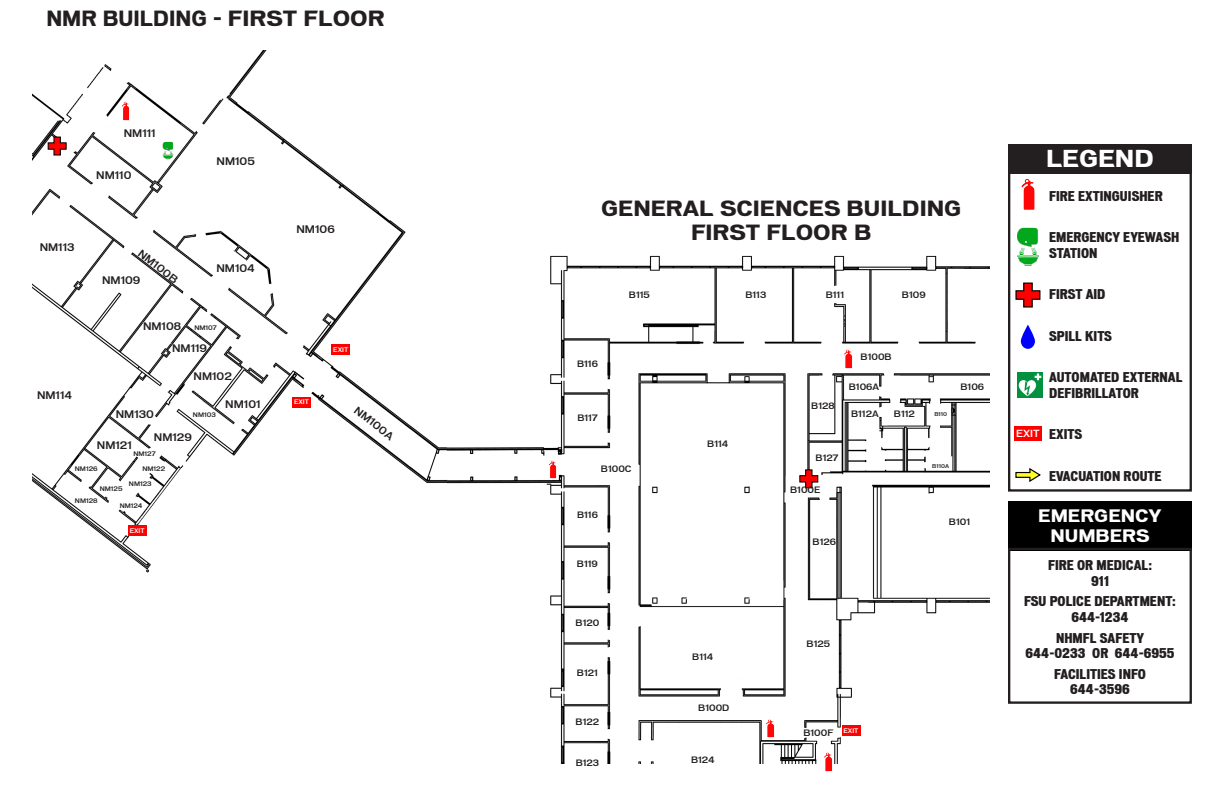
<style>
.page{position:relative;width:1224px;height:792px;background:#fff}
.page>*{position:absolute;margin:0;border:0;box-sizing:border-box;transform-origin:0 0}
.t1{font:22.3px "Vonnes TT Bold";color:#fff}
.t2{font:20px "Vonnes TT Bold";color:#231f20}
.t3{font:20px "Vonnes TT Bold";color:#231f20;scale:.91 1}
.t4{font:16.4px/19.7px "Vonnes TT Bold";color:#fff;text-align:center}
.t5{font:900 condensed 12.9px/15.5px "Vonnes";color:#231f20;text-align:center}
.Large_Room_Numbers{font:500 10px "Vonnes";color:#231f20}
.t6{font:500 9.4px "Vonnes";color:#fff}
.Large_Room_Numbers-2{font:500 8.4px "Vonnes";color:#231f20}
.Small_Room_Numbers{font:500 6px "Vonnes";color:#231f20}
.t7{font:500 6px "Vonnes";color:#fff}
.Small_Room_Numbers-2{font:500 5.1px "Vonnes";color:#231f20}
</style>
<div class="page">
<div style="left:1008px;top:171px;width:184px;height:321px;border:2px solid #231f20"></div>
<div style="left:1008px;top:144px;width:184px;height:29px;background:#231f20"></div>
<div style="left:1008px;top:501px;width:184px;height:49px;background:#000"></div>
<div style="left:1008px;top:548px;width:184px;height:156px;border:2px solid #231f20"></div>
<img style="left:1021px;top:179px;width:14px;height:31px">
<img style="left:1017px;top:227px;width:22px;height:39px">
<svg style="left:1015px;top:282px;width:26px;height:26px"></svg>
<svg style="left:1021px;top:325px;width:14px;height:24px"></svg>
<svg style="left:1015px;top:468px;width:26px;height:14px"></svg>
<div style="left:1014px;top:426px;width:28px;height:15px;background:#f00"></div>
<img style="left:1017px;top:372px;width:25px;height:25px">
<img style="left:32px;top:50px;width:957px;height:713px">
<div style="left:332px;top:345px;width:18px;height:10px;background:#f00"></div>
<div style="left:292px;top:397px;width:19px;height:10px;background:#f00"></div>
<div style="left:128px;top:526px;width:18px;height:10px;background:#f00"></div>
<img style="left:121px;top:101px;width:9px;height:19px">
<svg style="left:47px;top:136px;width:20px;height:20px"></svg>
<img style="left:162px;top:141px;width:11px;height:19px">
<svg style="left:799px;top:469px;width:20px;height:20px"></svg>
<div style="left:842px;top:726px;width:18px;height:10px;background:#f00"></div>
<img style="left:844px;top:350px;width:8px;height:19px">
<img style="left:549px;top:460px;width:8px;height:19px">
<img style="left:766px;top:719px;width:8px;height:19px">
<img style="left:824px;top:752px;width:8px;height:19px">
<p class="t3" style="left:46px;top:6px;width:373px">NMR BUILDING - FIRST FLOOR</p>
<p class="Large_Room_Numbers" style="left:124px;top:127px;width:33px">NM111</p>
<p class="Large_Room_Numbers" style="left:96px;top:169px;width:37px">NM110</p>
<p class="Large_Room_Numbers" style="left:217px;top:155px;width:40px">NM105</p>
<p class="Large_Room_Numbers" style="left:40px;top:242px;width:36px">NM113</p>
<p class="Large_Room_Numbers" style="left:37px;top:389px;width:37px">NM114</p>
<p class="Large_Room_Numbers" style="left:143px;top:247px;width:49px;rotate:38deg">NM100B</p>
<p class="Large_Room_Numbers" style="left:102px;top:274px;width:40px">NM109</p>
<p class="Large_Room_Numbers" style="left:216px;top:263px;width:40px">NM104</p>
<p class="Large_Room_Numbers" style="left:143px;top:320px;width:40px">NM108</p>
<p class="Large_Room_Numbers" style="left:172px;top:342px;width:37px">NM119</p>
<p class="Small_Room_Numbers" style="left:194px;top:324px;width:24px">NM107</p>
<p class="Large_Room_Numbers" style="left:116px;top:409px;width:40px">NM130</p>
<p class="Large_Room_Numbers" style="left:194px;top:370px;width:40px">NM102</p>
<p class="Large_Room_Numbers" style="left:225px;top:398px;width:37px">NM101</p>
<p class="Small_Room_Numbers" style="left:193px;top:411px;width:24px">NM103</p>
<p class="Large_Room_Numbers" style="left:97px;top:439px;width:37px">NM121</p>
<p class="Large_Room_Numbers" style="left:154px;top:432px;width:40px">NM129</p>
<p class="Small_Room_Numbers" style="left:133px;top:450px;width:24px">NM127</p>
<p class="Small_Room_Numbers" style="left:142px;top:465px;width:24px">NM122</p>
<p class="Small_Room_Numbers" style="left:129px;top:480px;width:24px">NM123</p>
<p class="Small_Room_Numbers" style="left:120px;top:502px;width:24px">NM124</p>
<p class="Small_Room_Numbers" style="left:75px;top:465px;width:24px">NM126</p>
<p class="Small_Room_Numbers" style="left:75px;top:497px;width:24px">NM128</p>
<p class="Small_Room_Numbers" style="left:100px;top:485px;width:24px">NM125</p>
<p class="t7" style="left:130px;top:527px;width:16px">EXIT</p>
<p class="Large_Room_Numbers" style="left:296px;top:224px;width:40px">NM106</p>
<p class="t7" style="left:294px;top:399px;width:16px">EXIT</p>
<p class="t7" style="left:333px;top:346px;width:16px">EXIT</p>
<p class="Large_Room_Numbers" style="left:359px;top:404px;width:48px;rotate:38deg">NM100A</p>
<p class="t2" style="left:601px;top:196px;width:362px">GENERAL SCIENCES BUILDING</p>
<p class="t2" style="left:691px;top:220px;width:182px">FIRST FLOOR B</p>
<p class="Large_Room_Numbers-2" style="left:577px;top:359px;width:22px">B116</p>
<p class="Large_Room_Numbers-2" style="left:577px;top:413px;width:22px">B117</p>
<p class="Large_Room_Numbers-2" style="left:629px;top:290px;width:23px">B115</p>
<p class="Large_Room_Numbers-2" style="left:601px;top:464px;width:32px">B100C</p>
<p class="Large_Room_Numbers-2" style="left:577px;top:510px;width:22px">B116</p>
<p class="Large_Room_Numbers-2" style="left:577px;top:559px;width:23px">B119</p>
<p class="Large_Room_Numbers-2" style="left:576px;top:618px;width:25px">B120</p>
<p class="Large_Room_Numbers-2" style="left:577px;top:667px;width:23px">B121</p>
<p class="Large_Room_Numbers-2" style="left:576px;top:717px;width:25px">B122</p>
<p class="Large_Room_Numbers-2" style="left:576px;top:758px;width:25px">B123</p>
<p class="Large_Room_Numbers-2" style="left:745px;top:290px;width:22px">B113</p>
<p class="Large_Room_Numbers-2" style="left:826px;top:290px;width:20px">B111</p>
<p class="Large_Room_Numbers-2" style="left:902px;top:290px;width:25px">B109</p>
<p class="Large_Room_Numbers-2" style="left:707px;top:439px;width:23px">B114</p>
<p class="Large_Room_Numbers-2" style="left:811px;top:401px;width:25px">B128</p>
<p class="Large_Room_Numbers-2" style="left:861px;top:352px;width:33px">B100B</p>
<p class="Large_Room_Numbers-2" style="left:849px;top:382px;width:32px">B106A</p>
<p class="Large_Room_Numbers-2" style="left:960px;top:382px;width:25px">B106</p>
<p class="Large_Room_Numbers-2" style="left:851px;top:409px;width:29px">B112A</p>
<p class="Large_Room_Numbers-2" style="left:894px;top:409px;width:23px">B112</p>
<p class="Small_Room_Numbers-2" style="left:934px;top:411px;width:14px">B110</p>
<p class="Large_Room_Numbers-2" style="left:816px;top:452px;width:24px">B127</p>
<p class="Large_Room_Numbers-2" style="left:790px;top:484px;width:32px">B100E</p>
<p class="Large_Room_Numbers-2" style="left:813px;top:537px;width:25px">B126</p>
<p class="Small_Room_Numbers-2" style="left:932px;top:463px;width:18px">B110A</p>
<p class="Large_Room_Numbers-2" style="left:949px;top:517px;width:23px">B101</p>
<p class="Large_Room_Numbers-2" style="left:692px;top:651px;width:23px">B114</p>
<p class="Large_Room_Numbers-2" style="left:698px;top:703px;width:33px">B100D</p>
<p class="Large_Room_Numbers-2" style="left:691px;top:755px;width:25px">B124</p>
<p class="Large_Room_Numbers-2" style="left:807px;top:639px;width:25px">B125</p>
<p class="Large_Room_Numbers-2" style="left:803px;top:728px;width:32px">B100F</p>
<p class="t7" style="left:844px;top:727px;width:16px">EXIT</p>
<p class="t1" style="left:1046px;top:146px;width:109px">LEGEND</p>
<p class="t5" style="left:1049px;top:188px;width:115px">FIRE EXTINGUISHER</p>
<p class="t5" style="left:1049px;top:230px;width:132px;text-align:left">EMERGENCY EYEWASH<br>STATION</p>
<p class="t5" style="left:1049px;top:287px;width:58px">FIRST AID</p>
<p class="t5" style="left:1049px;top:328px;width:64px">SPILL KITS</p>
<p class="t5" style="left:1049px;top:370px;width:135px;text-align:left">AUTOMATED EXTERNAL<br>DEFIBRILLATOR</p>
<p class="t5" style="left:1049px;top:427px;width:35px">EXITS</p>
<p class="t5" style="left:1049px;top:468px;width:114px">EVACUATION ROUTE</p>
<p class="t4" style="left:1038px;top:506px;width:125px">EMERGENCY<br>NUMBERS</p>
<p class="t5" style="left:1048px;top:558px;width:105px">FIRE OR MEDICAL:<br>911</p>
<p class="t5" style="left:1024px;top:594px;width:153px">FSU POLICE DEPARTMENT:<br>644-1234</p>
<p class="t5" style="left:1026px;top:630px;width:151px">NHMFL SAFETY<br>644-0233 OR 644-6955</p>
<p class="t5" style="left:1054px;top:666px;width:93px">FACILITIES INFO<br>644-3596</p>
<p class="t6" style="left:1016px;top:428px;width:25px">EXIT</p>
</div>
